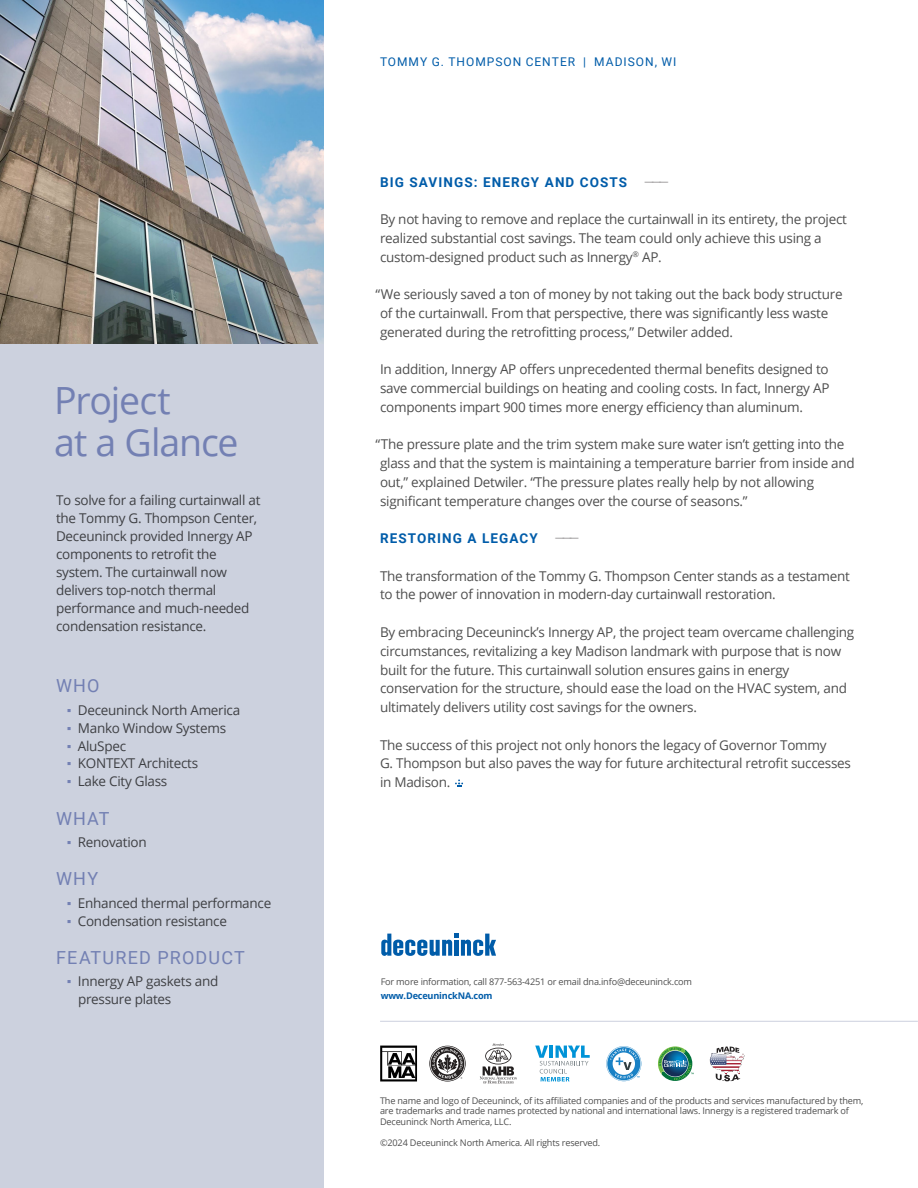
<style>
.page{position:relative;width:918px;height:1188px;background:#fff}
.page>*{position:absolute;margin:0;border:0;box-sizing:border-box;transform-origin:0 0}
.t1{font:37.5px/42px "Open Sans";letter-spacing:-.03em;color:#7380b3}
.t2{font:18px "Roboto";letter-spacing:.065em;color:#7380b3}
.t3{font:13.5px/18.8px "Open Sans";letter-spacing:-.02em;color:rgb(0 0 0/.7)}
.t4{font:13.5px/18px "Open Sans";letter-spacing:-.02em;color:#000}
.t5{font:700 13.5px "Roboto";letter-spacing:.08em;color:#005ca9}
.t6{font:12px "Roboto";letter-spacing:.08em;color:#005ca9}
.t7{font:9.15px/10.5px "Open Sans";letter-spacing:-.02em;color:rgb(0 0 0/.7)}
.t8{font:700 9.15px "Open Sans";letter-spacing:-.02em;color:#005ca9}
.s1{font-family:"Arial";color:#7380b3}
.s2{font-weight:400;color:#a7a5a6}
</style>
<div class="page">
<div style="left:0;top:0;width:324px;height:1188px;background:#ccd1de"></div>
<img style="left:0;top:0;width:324px;height:343px">
<hr style="left:380px;top:1021px;width:538px;height:1px;background:#ccd1de">
<svg style="left:381px;top:934px;width:115px;height:22px"></svg>
<svg style="left:455px;top:779px;width:8px;height:8px"></svg>
<svg style="left:380px;top:1046px;width:37px;height:35px"></svg>
<svg style="left:429px;top:1046px;width:37px;height:36px"></svg>
<svg style="left:480px;top:1043px;width:37px;height:41px"></svg>
<svg style="left:535px;top:1046px;width:55px;height:35px"></svg>
<svg style="left:710px;top:1047px;width:35px;height:34px"></svg>
<svg style="left:658px;top:1046px;width:36px;height:35px"></svg>
<svg style="left:606px;top:1046px;width:35px;height:35px"></svg>
<h1 class="t1" style="left:54px;top:379px;width:186px">Project<br>at a Glance</h1>
<p class="t4" style="left:56px;top:491px;width:206px">To solve for a failing curtainwall at the Tommy G. Thompson Center,<br>Deceuninck provided Innergy AP components to retrofit the system. The curtainwall now delivers top-notch thermal performance and much-needed condensation resistance.</p>
<h2 class="t2" style="left:56px;top:673px;width:45px">WHO</h2>
<p class="t3" style="left:67px;top:700px;width:175px"><span class="s1">▪</span> Deceuninck North America</p>
<p class="t3" style="left:67px;top:718px;width:161px"><span class="s1">▪</span> Manko Window Systems</p>
<p class="t3" style="left:67px;top:736px;width:61px"><span class="s1">▪</span> AluSpec</p>
<p class="t3" style="left:67px;top:754px;width:133px"><span class="s1">▪</span> KONTEXT Architects</p>
<p class="t3" style="left:67px;top:772px;width:102px"><span class="s1">▪</span> Lake City Glass</p>
<h2 class="t2" style="left:56px;top:806px;width:55px">WHAT</h2>
<p class="t3" style="left:67px;top:832px;width:81px"><span class="s1">▪</span> Renovation</p>
<h2 class="t2" style="left:56px;top:866px;width:44px">WHY</h2>
<p class="t3" style="left:67px;top:893px;width:206px"><span class="s1">▪</span> Enhanced thermal performance</p>
<p class="t3" style="left:67px;top:911px;width:162px"><span class="s1">▪</span> Condensation resistance</p>
<h2 class="t2" style="left:56px;top:945px;width:190px">FEATURED PRODUCT</h2>
<p class="t3" style="left:78px;top:972px;width:142px;line-height:18px;text-indent:-11px"><span class="s1">▪</span> Innergy AP gaskets and pressure plates</p>
<p class="t6" style="left:380px;top:53px;width:298px">TOMMY G. THOMPSON CENTER | MADISON, WI</p>
<p class="t5" style="left:380px;top:173px;width:290px">BIG SAVINGS: ENERGY AND COSTS <span class="s2">———</span></p>
<p class="t3" style="left:380px;top:210px;width:468px">By not having to remove and replace the curtainwall in its entirety, the project realized substantial cost savings. The team could only achieve this using a custom-designed product such as Innergy<sup>®</sup> AP.</p>
<p class="t3" style="left:380px;top:285px;width:464px;text-indent:-4px">“We seriously saved a ton of money by not taking out the back body structure of the curtainwall. From that perspective, there was significantly less waste generated during the retrofitting process,” Detwiler added.</p>
<p class="t3" style="left:380px;top:360px;width:451px;text-align:justify">In addition, Innergy AP offers unprecedented thermal benefits designed to save commercial buildings on heating and cooling costs. In fact, Innergy AP components impart 900 times more energy efficiency than aluminum.</p>
<p class="t3" style="left:380px;top:435px;width:476px;text-indent:-4px">“The pressure plate and the trim system make sure water isn’t getting into the glass and that the system is maintaining a temperature barrier from inside and out,” explained Detwiler. “The pressure plates really help by not allowing significant temperature changes over the course of seasons.”</p>
<p class="t5" style="left:380px;top:529px;width:201px">RESTORING A LEGACY <span class="s2">———</span></p>
<p class="t3" style="left:380px;top:566px;width:471px">The transformation of the Tommy G. Thompson Center stands as a testament to the power of innovation in modern-day curtainwall restoration.</p>
<p class="t3" style="left:380px;top:622px;width:476px">By embracing Deceuninck’s Innergy AP, the project team overcame challenging circumstances, revitalizing a key Madison landmark with purpose that is now built for the future. This curtainwall solution ensures gains in energy conservation for the structure, should ease the load on the HVAC system, and ultimately delivers utility cost savings for the owners.</p>
<p class="t3" style="left:380px;top:735px;width:472px">The success of this project not only honors the legacy of Governor Tommy<br>G. Thompson but also paves the way for future architectural retrofit successes in Madison.</p>
<p class="t7" style="left:381px;top:976px;width:313px">For more information, call 877-563-4251 or email dna.info@deceuninck.com</p>
<p class="t8" style="left:381px;top:989px;width:113px">www.DeceuninckNA.com</p>
<p class="t7" style="left:380px;top:1095px;width:485px">The name and logo of Deceuninck, of its affiliated companies and of the products and services manufactured by them, are trademarks and trade names protected by national and international laws. Innergy is a registered trademark of<br>Deceuninck North America, LLC.</p>
<p class="t7" style="left:380px;top:1137px;width:222px">©2024 Deceuninck North America. All rights reserved.</p>
</div>
